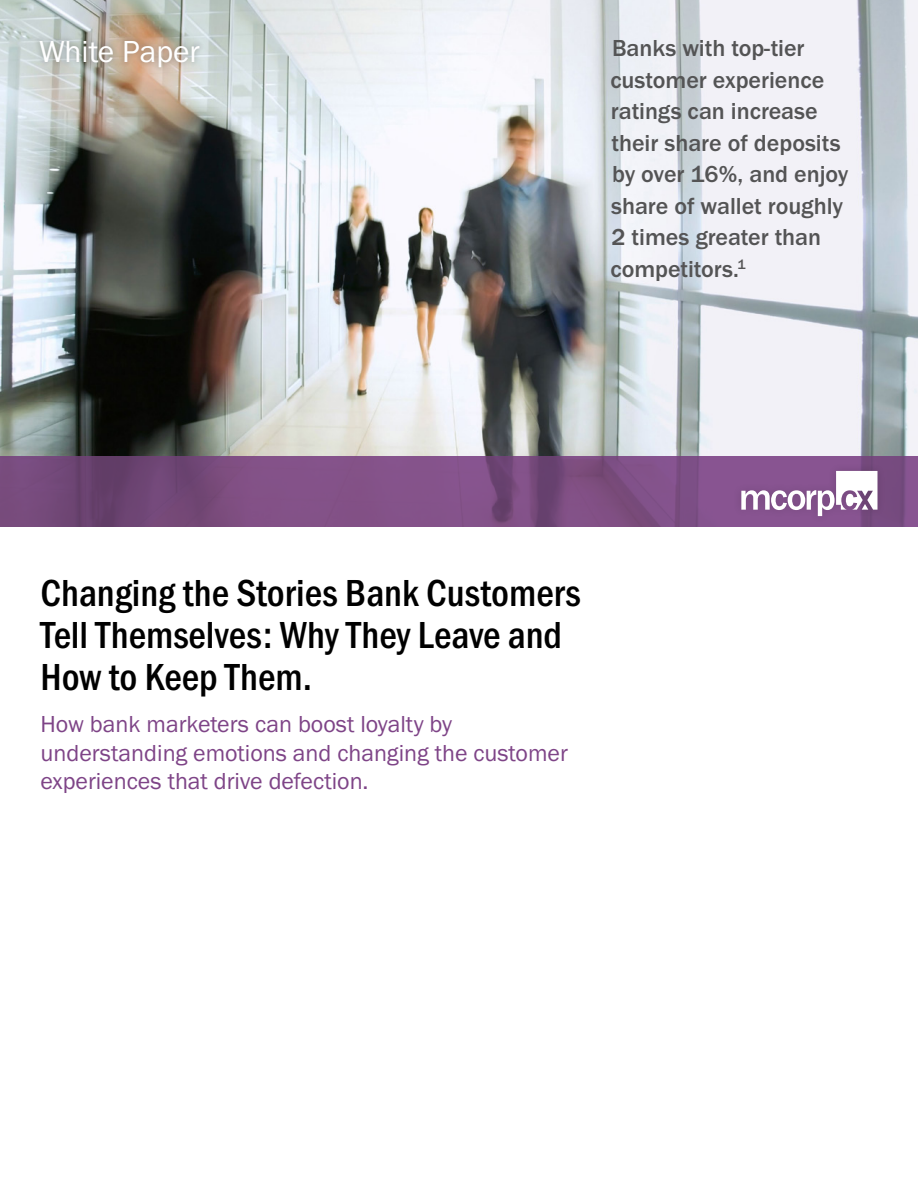
<style>
.page{position:relative;width:918px;height:1188px;background:#fff}
.page>*{position:absolute;margin:0;border:0;box-sizing:border-box;transform-origin:0 0}
.t1{font:500 39px/42px "Franklin Gothic URW Cond";color:#000}
.t2{font:31.5px "Franklin Gothic URW Boo";color:#fff}
.t3{font:500 24px/31.5px "Franklin Gothic URW";color:#545455}
.t4{font:24px/28.5px "Franklin Gothic URW Boo";color:#7e4487}
</style>
<div class="page">
<img style="left:0;top:0;width:918px;height:456px">
<svg style="left:0;top:456px;width:918px;height:70px;background:#7b4d81"></svg>
<div style="left:34px;top:35px;width:172px;height:38px;background:#000;opacity:.2"></div>
<div style="left:733px;top:462px;width:153px;height:62px;background:#000;opacity:.15"></div>
<svg style="left:741px;top:471px;width:136px;height:45px"></svg>
<h2 class="t2" style="left:39px;top:31px;width:162px">White Paper</h2>
<p class="t3" style="left:610px;top:32px;width:239px">Banks with top-tier customer experience ratings can increase their share of deposits by over 16%, and enjoy share of wallet roughly<br>2 times greater than competitors.<sup>1</sup></p>
<h1 class="t1" style="left:40px;top:570px;width:542px">Changing the Stories Bank Customers<br>Tell Themselves: Why They Leave and<br>How to Keep Them.</h1>
<p class="t4" style="left:40px;top:710px;width:529px">How bank marketers can boost loyalty by understanding emotions and changing the customer experiences that drive defection.</p>
</div>
